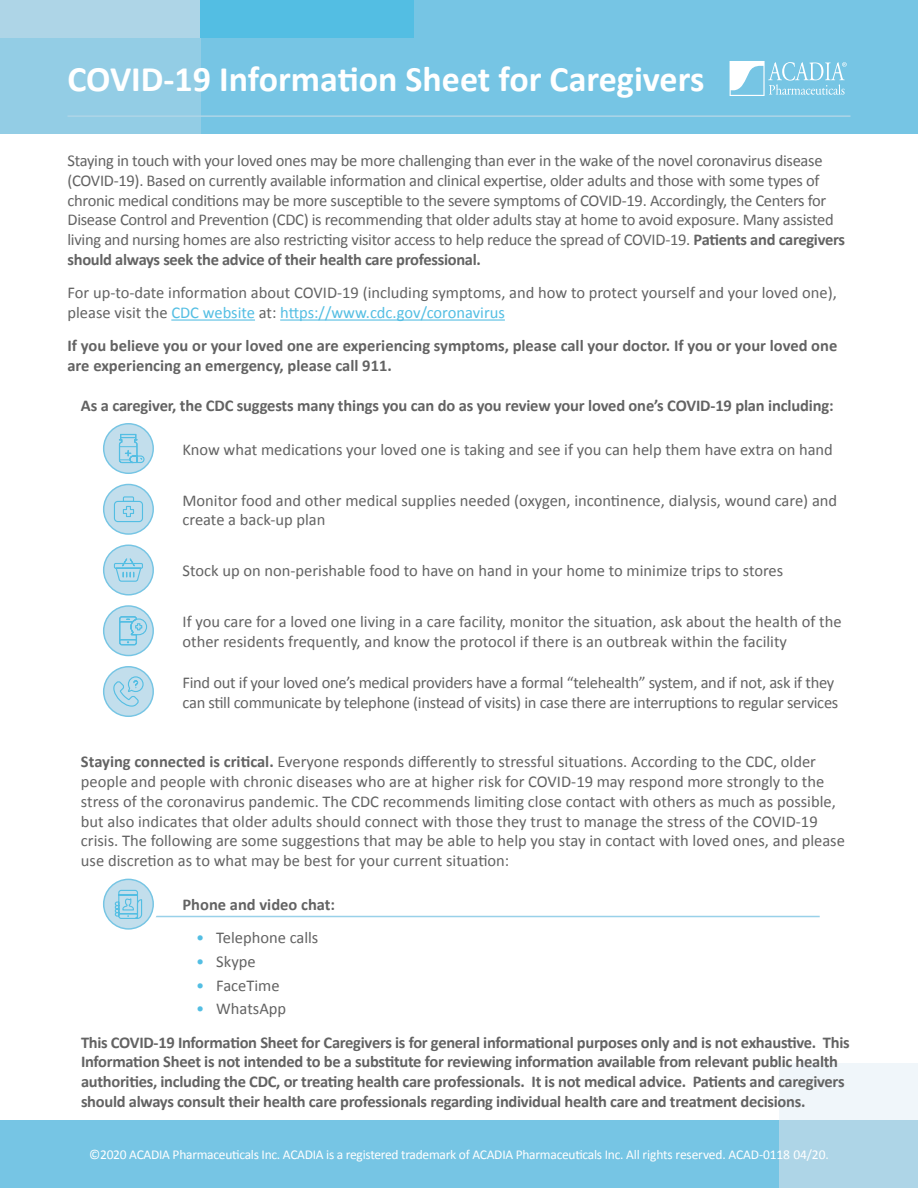
<style>
.page{position:relative;width:918px;height:1188px;background:#fff}
.page>*{position:absolute;margin:0;border:0;box-sizing:border-box;transform-origin:0 0}
.t1{font:700 36px "Calibri";color:#fff}
.t2{font:16.5px/19.8px "Calibri";letter-spacing:-.005em;color:#636363}
.t3{font:700 16.5px/19.8px "Calibri";letter-spacing:-.015em;color:#636363}
.t4{font:13.5px "Calibri";letter-spacing:-.02em;color:#fff}
.s1{font-weight:700}
.s2{color:#53bee3}
</style>
<div class="page">
<div style="left:0;top:0;width:918px;height:133px;background:#76c5e4"></div>
<div style="left:0;top:37px;width:200px;height:96px;background:#93cde5"></div>
<div style="left:0;top:0;width:200px;height:37px;background:#aed5e7"></div>
<div style="left:200px;top:0;width:214px;height:37px;background:#53bee3"></div>
<hr style="left:68px;top:115px;width:782px;height:2px;background:#aed5e7">
<svg style="left:730px;top:61px;width:117px;height:35px"></svg>
<hr style="left:171px;top:319px;width:84px;height:2px;background:#53bee3">
<hr style="left:280px;top:319px;width:225px;height:2px;background:#53bee3">
<hr style="left:128px;top:916px;width:692px;height:1px;background:#99d1e9">
<div style="left:98px;top:874px;width:61px;height:61px;border:8px solid #fff;border-radius:50%"></div>
<div style="left:104px;top:879px;width:49px;height:50px;background:#c2deec;border-radius:50%"></div>
<div style="left:103px;top:879px;width:51px;height:51px;border:1px solid #76c5e4;border-radius:50%"></div>
<svg style="left:114px;top:889px;width:29px;height:30px"></svg>
<div style="left:98px;top:600px;width:61px;height:61px;border:8px solid #fff;border-radius:50%"></div>
<div style="left:104px;top:606px;width:49px;height:50px;background:#c2deec;border-radius:50%"></div>
<div style="left:103px;top:605px;width:51px;height:51px;border:1px solid #76c5e4;border-radius:50%"></div>
<svg style="left:119px;top:616px;width:29px;height:30px"></svg>
<div style="left:98px;top:418px;width:61px;height:61px;border:8px solid #fff;border-radius:50%"></div>
<div style="left:104px;top:424px;width:49px;height:49px;background:#c2deec;border-radius:50%"></div>
<div style="left:103px;top:423px;width:51px;height:51px;border:1px solid #76c5e4;border-radius:50%"></div>
<svg style="left:118px;top:433px;width:27px;height:31px"></svg>
<div style="left:98px;top:479px;width:61px;height:61px;border:8px solid #fff;border-radius:50%"></div>
<div style="left:104px;top:484px;width:49px;height:50px;background:#c2deec;border-radius:50%"></div>
<div style="left:103px;top:484px;width:51px;height:51px;border:1px solid #76c5e4;border-radius:50%"></div>
<svg style="left:113px;top:496px;width:30px;height:27px"></svg>
<div style="left:98px;top:540px;width:61px;height:60px;border:8px solid #fff;border-radius:50%"></div>
<div style="left:104px;top:545px;width:49px;height:50px;background:#c2deec;border-radius:50%"></div>
<div style="left:103px;top:545px;width:51px;height:51px;border:1px solid #76c5e4;border-radius:50%"></div>
<svg style="left:113px;top:558px;width:30px;height:24px"></svg>
<div style="left:98px;top:661px;width:61px;height:61px;border:8px solid #fff;border-radius:50%"></div>
<div style="left:104px;top:667px;width:49px;height:49px;background:#c2deec;border-radius:50%"></div>
<div style="left:103px;top:666px;width:51px;height:51px;border:1px solid #76c5e4;border-radius:50%"></div>
<svg style="left:113px;top:676px;width:31px;height:31px"></svg>
<div style="left:0;top:1120px;width:918px;height:68px;background:#76c5e4"></div>
<div style="left:780px;top:1063px;width:138px;height:57px;background:#f0f6fa"></div>
<div style="left:779px;top:1120px;width:139px;height:68px;background:#aed5e7"></div>
<h1 class="t1" style="left:68px;top:56px;width:638px">COVID-19 Information Sheet for Caregivers</h1>
<p class="t2" style="left:68px;top:151px;width:779px">Staying in touch with your loved ones may be more challenging than ever in the wake of the novel coronavirus disease (COVID-19). Based on currently available information and clinical expertise, older adults and those with some types of chronic medical conditions may be more susceptible to the severe symptoms of COVID-19. Accordingly, the Centers for Disease Control and Prevention (CDC) is recommending that older adults stay at home to avoid exposure. Many assisted living and nursing homes are also restricting visitor access to help reduce the spread of COVID-19. <span class="s1">Patients and caregivers should always seek the advice of their health care professional.</span></p>
<p class="t2" style="left:68px;top:283px;width:771px">For up-to-date information about COVID-19 (including symptoms, and how to protect yourself and your loved one), please visit the <span class="s2">CDC website</span> at: <span class="s2">https://www.cdc.gov/coronavirus</span></p>
<p class="t3" style="left:68px;top:336px;width:771px">If you believe you or your loved one are experiencing symptoms, please call your doctor. If you or your loved one are experiencing an emergency, please call 911.</p>
<p class="t3" style="left:81px;top:395px;width:754px">As a caregiver, the CDC suggests many things you can do as you review your loved one’s COVID-19 plan including:</p>
<p class="t2" style="left:183px;top:439px;width:652px">Know what medications your loved one is taking and see if you can help them have extra on hand</p>
<p class="t2" style="left:183px;top:490px;width:656px">Monitor food and other medical supplies needed (oxygen, incontinence, dialysis, wound care) and create a back-up plan</p>
<p class="t2" style="left:183px;top:561px;width:602px">Stock up on non-perishable food to have on hand in your home to minimize trips to stores</p>
<p class="t2" style="left:183px;top:612px;width:661px">If you care for a loved one living in a care facility, monitor the situation, ask about the health of the other residents frequently, and know the protocol if there is an outbreak within the facility</p>
<p class="t2" style="left:183px;top:672px;width:657px">Find out if your loved one’s medical providers have a formal “telehealth” system, and if not, ask if they can still communicate by telephone (instead of visits) in case there are interruptions to regular services</p>
<p class="t2" style="left:81px;top:752px;width:765px"><span class="s1">Staying connected is critical.</span> Everyone responds differently to stressful situations. According to the CDC, older people and people with chronic diseases who are at higher risk for COVID-19 may respond more strongly to the stress of the coronavirus pandemic. The CDC recommends limiting close contact with others as much as possible, but also indicates that older adults should connect with those they trust to manage the stress of the COVID-19 crisis. The following are some suggestions that may be able to help you stay in contact with loved ones, and please use discretion as to what may be best for your current situation:</p>
<p class="t3" style="left:183px;top:895px;width:154px">Phone and video chat:</p>
<p class="t2" style="left:196px;top:928px;width:124px"><span class="s2">•</span> Telephone calls</p>
<p class="t2" style="left:196px;top:952px;width:61px"><span class="s2">•</span> Skype</p>
<p class="t2" style="left:196px;top:975px;width:85px"><span class="s2">•</span> FaceTime</p>
<p class="t2" style="left:196px;top:999px;width:92px"><span class="s2">•</span> WhatsApp</p>
<p class="t3" style="left:81px;top:1032px;width:770px">This COVID-19 Information Sheet for Caregivers is for general informational purposes only and is not exhaustive. This Information Sheet is not intended to be a substitute for reviewing information available from relevant public health authorities, including the CDC, or treating health care professionals. It is not medical advice. Patients and caregivers should always consult their health care professionals regarding individual health care and treatment decisions.</p>
<p class="t4" style="left:89px;top:1146px;width:741px">©2020 ACADIA Pharmaceuticals Inc. ACADIA is a registered trademark of ACADIA Pharmaceuticals Inc. All rights reserved. ACAD-0118 04/20.</p>
</div>
